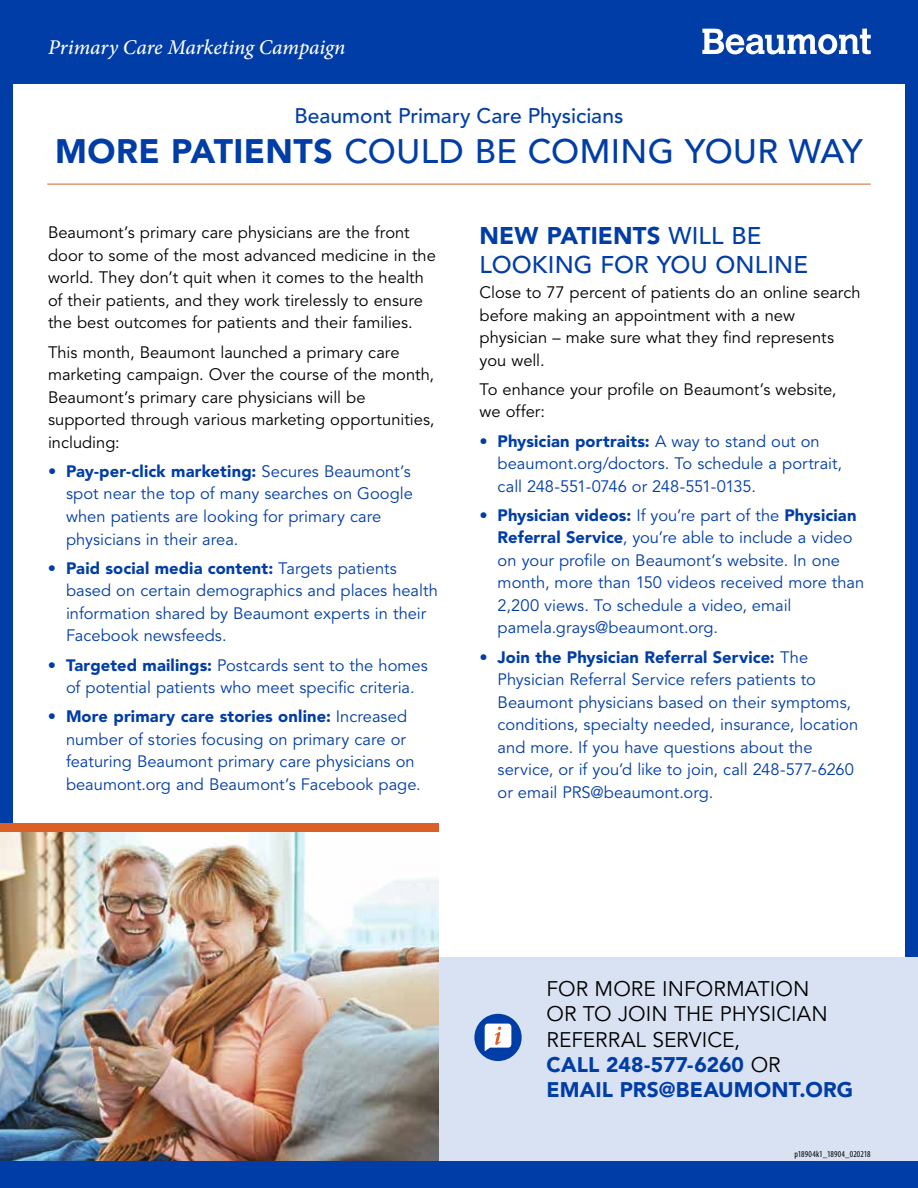
<style>
.page{position:relative;width:918px;height:1188px;background:#fff}
.page>*{position:absolute;margin:0;border:0;box-sizing:border-box;transform-origin:0 0}
.t1{font:500 33.75px "Avenir LT Std";letter-spacing:.015em;color:#003da6}
.t2{font:500 24px/28.8px "Avenir LT Std";letter-spacing:.005em;color:#003da6}
.t3{font:21px/25.2px "Avenir LT Std";letter-spacing:.005em;color:#000}
.t4{font:500 21px "Avenir LT Std";color:#003da6}
.t5{font:italic 500 21px "Minion Pro";letter-spacing:-.005em;color:#fff}
.t6{font:16.5px/22.5px "Avenir LT Std";color:#003da6}
.t7{font:16.5px/22.5px "Avenir LT Std";color:#000}
.t8{font:condensed 9px "Myriad Pro";letter-spacing:.01em;color:#000}
.s1{font-weight:900}
.s2{font-weight:900;color:#003da6}
</style>
<div class="page">
<div style="left:905px;top:0;width:13px;height:1188px;background:#003da6"></div>
<div style="left:0;top:0;width:918px;height:83px;background:#003da6"></div>
<hr style="left:47px;top:184px;width:824px;height:1px;background:#da6027">
<div style="left:0;top:0;width:13px;height:1188px;background:#003da6"></div>
<svg style="left:702px;top:29px;width:169px;height:25px"></svg>
<div style="left:0;top:957px;width:918px;height:206px;background:#d9e2f2"></div>
<div style="left:0;top:824px;width:439px;height:321px;background:#da6027"></div>
<img style="left:0;top:832px;width:439px;height:330px">
<div style="left:474px;top:1014px;width:48px;height:47px;background:#003da6;border-radius:50%"></div>
<svg style="left:485px;top:1024px;width:26px;height:27px"></svg>
<div style="left:0;top:1162px;width:918px;height:26px;background:#003da6"></div>
<p class="t5" style="left:48px;top:33px;width:299px">Primary Care Marketing Campaign</p>
<p class="t4" style="left:295px;top:104px;width:330px">Beaumont Primary Care Physicians</p>
<h1 class="t1" style="left:55px;top:132px;width:809px"><span class="s1">MORE PATIENTS</span> COULD BE COMING YOUR WAY</h1>
<p class="t7" style="left:48px;top:222px;width:389px">Beaumont’s primary care physicians are the front door to some of the most advanced medicine in the world. They don’t quit when it comes to the health of their patients, and they work tirelessly to ensure the best outcomes for patients and their families.</p>
<p class="t7" style="left:48px;top:341px;width:388px">This month, Beaumont launched a primary care marketing campaign. Over the course of the month, Beaumont’s primary care physicians will be supported through various marketing opportunities, including:</p>
<p class="t6" style="left:66px;top:461px;width:348px;text-indent:-18px"><span class="s1">• Pay-per-click marketing:</span> Secures Beaumont’s spot near the top of many searches on Google when patients are looking for primary care physicians in their area.</p>
<p class="t6" style="left:66px;top:557px;width:373px;text-indent:-18px"><span class="s1">• Paid social media content:</span> Targets patients based on certain demographics and places health information shared by Beaumont experts in their Facebook newsfeeds.</p>
<p class="t6" style="left:48px;top:654px;width:381px;text-align:center"><span class="s1">• Targeted mailings:</span> Postcards sent to the homes of potential patients who meet specific criteria.</p>
<p class="t6" style="left:66px;top:706px;width:356px;text-indent:-18px"><span class="s1">• More primary care stories online:</span> Increased number of stories focusing on primary care or featuring Beaumont primary care physicians on beaumont.org and Beaumont’s Facebook page.</p>
<h2 class="t2" style="left:480px;top:222px;width:330px"><span class="s1">NEW PATIENTS</span> WILL BE<br>LOOKING FOR YOU ONLINE</h2>
<p class="t7" style="left:480px;top:282px;width:383px">Close to 77 percent of patients do an online search before making an appointment with a new physician – make sure what they find represents you well.</p>
<p class="t7" style="left:480px;top:378px;width:358px">To enhance your profile on Beaumont’s website, we offer:</p>
<p class="t6" style="left:498px;top:430px;width:346px;text-indent:-18px"><span class="s1">• Physician portraits:</span> A way to stand out on beaumont.org/doctors. To schedule a portrait, call 248-551-0746 or 248-551-0135.</p>
<p class="t6" style="left:498px;top:504px;width:368px;text-indent:-18px"><span class="s1">• Physician videos:</span> If you’re part of the <span class="s1">Physician Referral Service</span>, you’re able to include a video on your profile on Beaumont’s website. In one month, more than 150 videos received more than 2,200 views. To schedule a video, email pamela.grays@beaumont.org.</p>
<p class="t6" style="left:498px;top:646px;width:362px;text-indent:-18px"><span class="s1">• Join the Physician Referral Service:</span> The Physician Referral Service refers patients to Beaumont physicians based on their symptoms, conditions, specialty needed, insurance, location and more. If you have questions about the service, or if you’d like to join, call 248-577-6260 or email PRS@beaumont.org.</p>
<p class="t3" style="left:547px;top:977px;width:308px">FOR MORE INFORMATION<br>OR TO JOIN THE PHYSICIAN<br>REFERRAL SERVICE,<br><span class="s2">CALL 248-577-6260</span> OR<br><span class="s2">EMAIL PRS@BEAUMONT.ORG</span></p>
<p class="t8" style="left:795px;top:1149px;width:78px">p18904k1_18904_020218</p>
</div>
